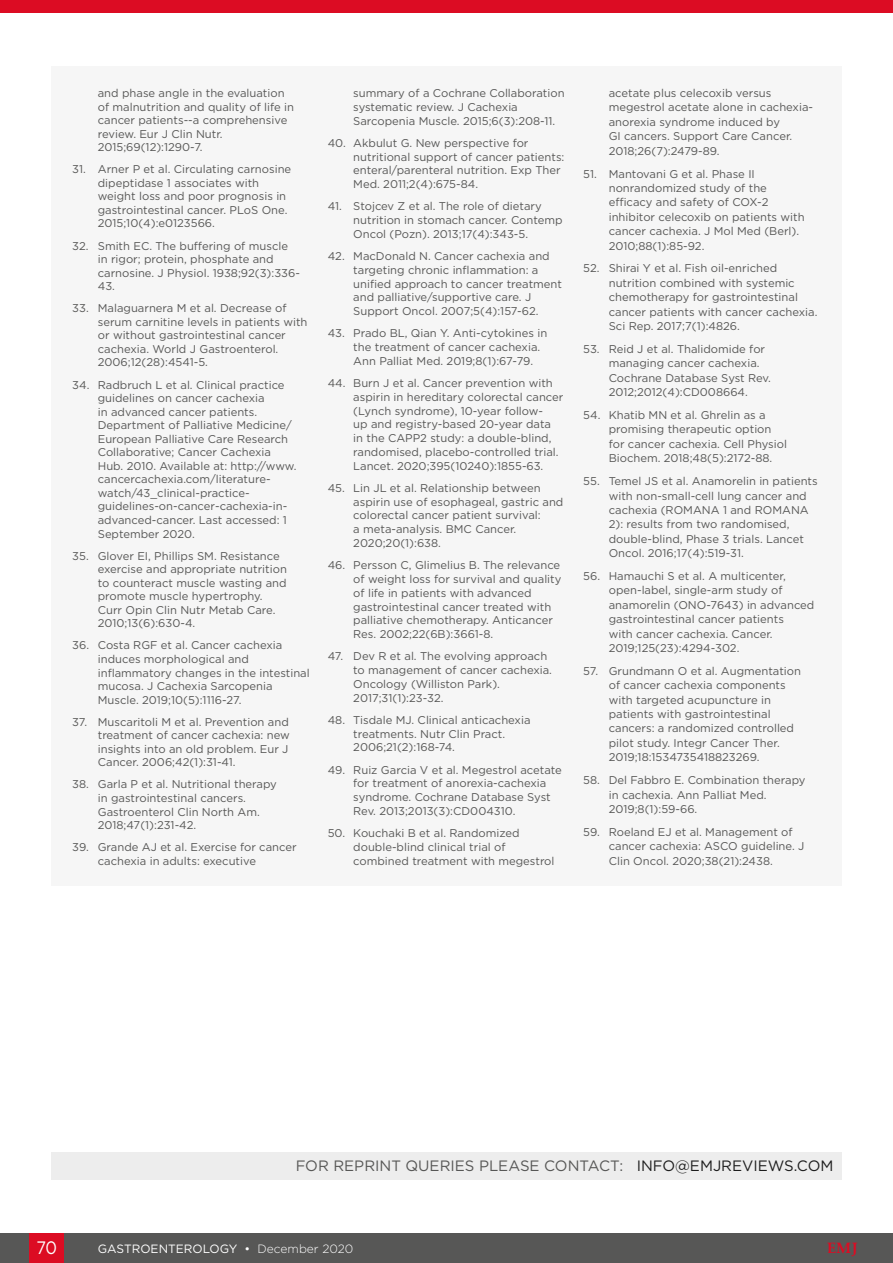
<style>
.page{position:relative;width:893px;height:1263px;background:#fff}
.page>*{position:absolute;margin:0;border:0;box-sizing:border-box;transform-origin:0 0}
.t1{font:18px "Gotham";color:#fff;scale:.9 1}
.Banner_Body_Text{font:15px "Gotham";color:#575756}
.t2{font:700 15px "Palatino Linotype";color:#dc0c23}
.t3{font:12px "Gotham";color:#fff}
.t4{font:11.25px/13.5px "Gotham";color:#575756}
.s1{color:#1d1d1d}
.s2{font-weight:300}
</style>
<div class="page">
<div style="left:0;top:1233px;width:893px;height:30px;background:#575756"></div>
<div style="left:30px;top:1233px;width:34px;height:30px;background:#dc0c23"></div>
<div style="left:0;top:0;width:893px;height:13px;background:#dc0c23"></div>
<div style="left:51px;top:67px;width:791px;height:819px;background:#f6f6f6"></div>
<div style="left:51px;top:1152px;width:791px;height:27px;background:#ededed"></div>
<p class="t4" style="left:98px;top:86px;width:198px">and phase angle in the evaluation of malnutrition and quality of life in cancer patients--a comprehensive review. Eur J Clin Nutr.<br>2015;69(12):1290-7.</p>
<p class="t4" style="left:98px;top:162px;width:195px;text-indent:-26px">31. Arner P et al. Circulating carnosine dipeptidase 1 associates with weight loss and poor prognosis in gastrointestinal cancer. PLoS One.<br>2015;10(4):e0123566.</p>
<p class="t4" style="left:98px;top:239px;width:204px;text-indent:-26px">32. Smith EC. The buffering of muscle in rigor; protein, phosphate and carnosine. J Physiol. 1938;92(3):336-<br>43.</p>
<p class="t4" style="left:98px;top:301px;width:211px;text-indent:-26px">33. Malaguarnera M et al. Decrease of serum carnitine levels in patients with or without gastrointestinal cancer cachexia. World J Gastroenterol.<br>2006;12(28):4541-5.</p>
<p class="t4" style="left:98px;top:378px;width:200px;text-indent:-26px">34. Radbruch L et al. Clinical practice guidelines on cancer cachexia<br>in advanced cancer patients.<br>Department of Palliative Medicine/ European Palliative Care Research Collaborative; Cancer Cachexia Hub. 2010. Available at: http://www. cancercachexia.com/literature&shy;watch/43_clinical-practice&shy;guidelines-on-cancer-cachexia-in&shy;advanced-cancer. Last accessed: 1<br>September 2020.</p>
<p class="t4" style="left:98px;top:549px;width:191px;text-indent:-26px">35. Glover EI, Phillips SM. Resistance exercise and appropriate nutrition to counteract muscle wasting and promote muscle hypertrophy.<br>Curr Opin Clin Nutr Metab Care.<br>2010;13(6):630-4.</p>
<p class="t4" style="left:98px;top:638px;width:213px;text-indent:-26px">36. Costa RGF et al. Cancer cachexia induces morphological and inflammatory changes in the intestinal mucosa. J Cachexia Sarcopenia<br>Muscle. 2019;10(5):1116-27.</p>
<p class="t4" style="left:98px;top:715px;width:193px;text-align:justify;text-indent:-26px">37. Muscaritoli M et al. Prevention and treatment of cancer cachexia: new insights into an old problem. Eur J Cancer. 2006;42(1):31-41.</p>
<p class="t4" style="left:98px;top:777px;width:181px;text-indent:-26px">38. Garla P et al. Nutritional therapy in gastrointestinal cancers.<br>Gastroenterol Clin North Am.<br>2018;47(1):231-42.</p>
<p class="t4" style="left:98px;top:840px;width:200px;text-indent:-26px">39. Grande AJ et al. Exercise for cancer cachexia in adults: executive</p>
<p class="t4" style="left:353px;top:86px;width:213px">summary of a Cochrane Collaboration systematic review. J Cachexia<br>Sarcopenia Muscle. 2015;6(3):208-11.</p>
<p class="t4" style="left:353px;top:136px;width:213px;text-indent:-26px">40. Akbulut G. New perspective for nutritional support of cancer patients: enteral/parenteral nutrition. Exp Ther Med. 2011;2(4):675-84.</p>
<p class="t4" style="left:353px;top:199px;width:211px;text-indent:-26px">41. Stojcev Z et al. The role of dietary nutrition in stomach cancer. Contemp<br>Oncol (Pozn). 2013;17(4):343-5.</p>
<p class="t4" style="left:353px;top:249px;width:210px;text-indent:-26px">42. MacDonald N. Cancer cachexia and targeting chronic inflammation: a unified approach to cancer treatment and palliative/supportive care. J Support Oncol. 2007;5(4):157-62.</p>
<p class="t4" style="left:353px;top:326px;width:196px;text-indent:-26px">43. Prado BL, Qian Y. Anti-cytokines in the treatment of cancer cachexia.<br>Ann Palliat Med. 2019;8(1):67-79.</p>
<p class="t4" style="left:353px;top:376px;width:212px;text-indent:-26px">44. Burn J et al. Cancer prevention with aspirin in hereditary colorectal cancer (Lynch syndrome), 10-year follow-<br>up and registry-based 20-year data in the CAPP2 study: a double-blind, randomised, placebo-controlled trial.<br>Lancet. 2020;395(10240):1855-63.</p>
<p class="t4" style="left:353px;top:481px;width:212px;text-indent:-26px">45. Lin JL et al. Relationship between aspirin use of esophageal, gastric and colorectal cancer patient survival:<br>a meta-analysis. BMC Cancer.<br>2020;20(1):638.</p>
<p class="t4" style="left:353px;top:558px;width:210px;text-indent:-26px">46. Persson C, Glimelius B. The relevance of weight loss for survival and quality of life in patients with advanced gastrointestinal cancer treated with palliative chemotherapy. Anticancer Res. 2002;22(6B):3661-8.</p>
<p class="t4" style="left:353px;top:649px;width:200px;text-indent:-26px">47. Dev R et al. The evolving approach to management of cancer cachexia.<br>Oncology (Williston Park).<br>2017;31(1):23-32.</p>
<p class="t4" style="left:353px;top:713px;width:179px;text-indent:-26px">48. Tisdale MJ. Clinical anticachexia treatments. Nutr Clin Pract.<br>2006;21(2):168-74.</p>
<p class="t4" style="left:353px;top:762px;width:210px;text-indent:-26px">49. Ruiz Garcia V et al. Megestrol acetate for treatment of anorexia-cachexia syndrome. Cochrane Database Syst Rev. 2013;2013(3):CD004310.</p>
<p class="t4" style="left:353px;top:826px;width:203px;text-indent:-26px">50. Kouchaki B et al. Randomized double-blind clinical trial of combined treatment with megestrol</p>
<p class="t4" style="left:609px;top:86px;width:206px;line-height:14.4px">acetate plus celecoxib versus megestrol acetate alone in cachexia&shy;anorexia syndrome induced by<br>GI cancers. Support Care Cancer.<br>2018;26(7):2479-89.</p>
<p class="t4" style="left:609px;top:166px;width:197px;line-height:14.4px;text-indent:-26px">51. Mantovani G et al. Phase II nonrandomized study of the efficacy and safety of COX-2 inhibitor celecoxib on patients with cancer cachexia. J Mol Med (Berl).<br>2010;88(1):85-92.</p>
<p class="t4" style="left:609px;top:261px;width:210px;line-height:14.4px;text-indent:-26px">52. Shirai Y et al. Fish oil-enriched nutrition combined with systemic chemotherapy for gastrointestinal cancer patients with cancer cachexia.<br>Sci Rep. 2017;7(1):4826.</p>
<p class="t4" style="left:609px;top:341px;width:164px;line-height:14.4px;text-indent:-26px">53. Reid J et al. Thalidomide for managing cancer cachexia.<br>Cochrane Database Syst Rev.<br>2012;2012(4):CD008664.</p>
<p class="t4" style="left:609px;top:408px;width:180px;line-height:14.4px;text-indent:-26px">54. Khatib MN et al. Ghrelin as a promising therapeutic option for cancer cachexia. Cell Physiol<br>Biochem. 2018;48(5):2172-88.</p>
<p class="t4" style="left:609px;top:474px;width:211px;line-height:14.4px;text-indent:-26px">55. Temel JS et al. Anamorelin in patients with non-small-cell lung cancer and cachexia (ROMANA 1 and ROMANA 2): results from two randomised, double-blind, Phase 3 trials. Lancet Oncol. 2016;17(4):519-31.</p>
<p class="t4" style="left:609px;top:569px;width:207px;line-height:14.4px;text-indent:-26px">56. Hamauchi S et al. A multicenter, open-label, single-arm study of anamorelin (ONO-7643) in advanced gastrointestinal cancer patients<br>with cancer cachexia. Cancer.<br>2019;125(23):4294-302.</p>
<p class="t4" style="left:609px;top:663px;width:194px;line-height:14.4px;text-indent:-26px">57. Grundmann O et al. Augmentation of cancer cachexia components with targeted acupuncture in patients with gastrointestinal cancers: a randomized controlled pilot study. Integr Cancer Ther.<br>2019;18:1534735418823269.</p>
<p class="t4" style="left:609px;top:773px;width:198px;line-height:14.4px;text-indent:-26px">58. Del Fabbro E. Combination therapy in cachexia. Ann Palliat Med.<br>2019;8(1):59-66.</p>
<p class="t4" style="left:609px;top:824px;width:197px;line-height:14.4px;text-indent:-26px">59. Roeland EJ et al. Management of cancer cachexia: ASCO guideline. J<br>Clin Oncol. 2020;38(21):2438.</p>
<p class="Banner_Body_Text" style="left:296px;top:1156px;width:539px">FOR REPRINT QUERIES PLEASE CONTACT: <span class="s1">INFO@EMJREVIEWS.COM</span></p>
<h1 class="t1" style="left:36px;top:1236px;width:24px">70</h1>
<p class="t3" style="left:98px;top:1241px;width:257px">GASTROENTEROLOGY • <span class="s2">December 2020</span></p>
<h2 class="t2" style="left:827px;top:1238px;width:32px">EMJ</h2>
</div>
